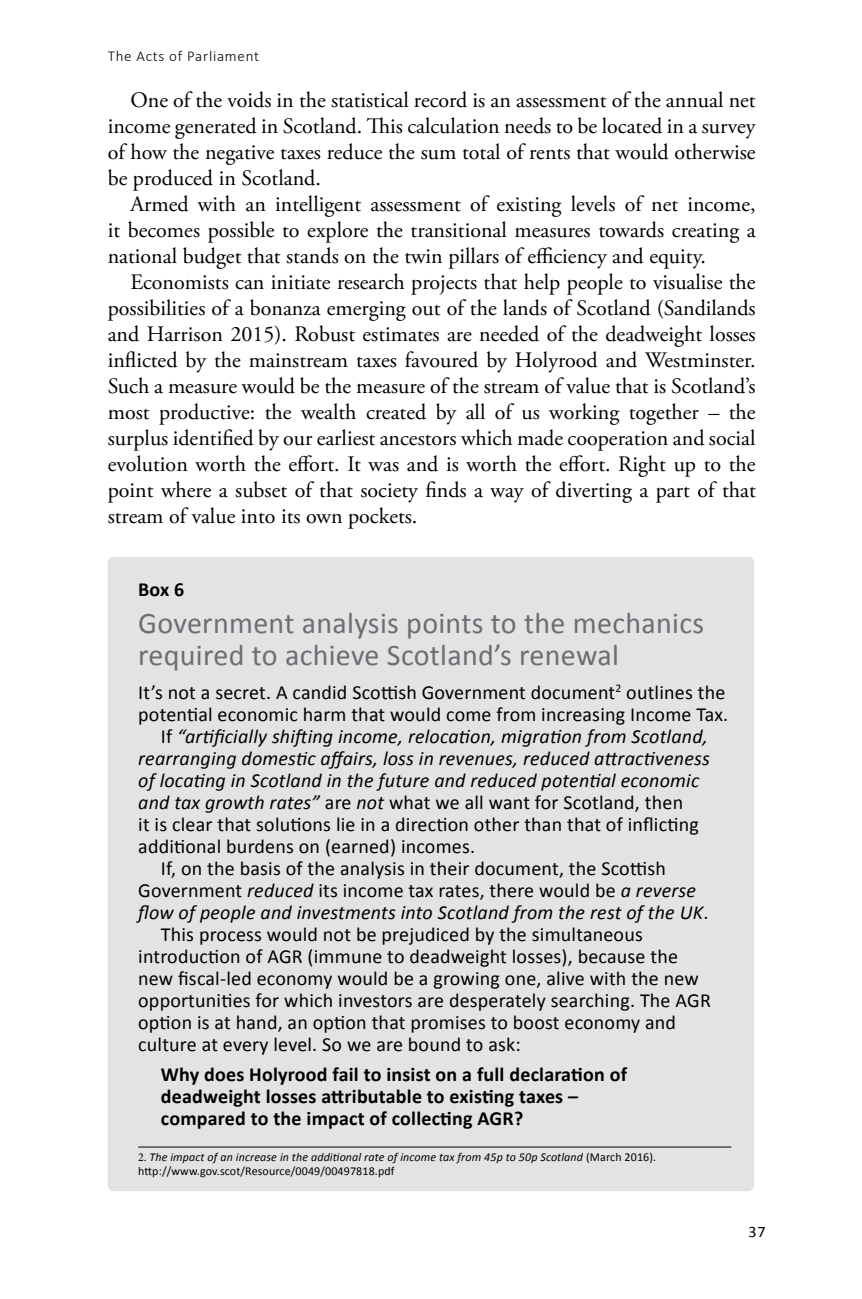
<style>
.page{position:relative;width:862px;height:1299px;background:#fff}
.page>*{position:absolute;margin:0;border:0;box-sizing:border-box;transform-origin:0 0}
.t1{font:30px/32px "Calibri";letter-spacing:.01em;color:#6d6e71}
.t2{font:22px/26px "Adobe Garamond Pro";color:#000;text-align:justify}
.t3{font:20px/22px "Calibri";letter-spacing:.01em;color:#000}
.t4{font:italic 20px/22px "Calibri";letter-spacing:.01em;color:#000}
.t5{font:700 20px/22px "Calibri";letter-spacing:.01em;color:#000}
.t6{font:16px "Calibri";color:#000}
.t7{font:300 15px "Calibri";letter-spacing:.05em;color:#000}
.t8{font:italic 12px/14px "Calibri";letter-spacing:.01em;color:#000}
.s1{font-style:normal}
.s2{font-style:italic}
.s3{font-family:"Minion Pro";font-style:normal}
</style>
<div class="page">
<div style="left:108px;top:557px;width:646px;height:634px;background:#e2e3e4;border-radius:6px"></div>
<hr style="left:138px;top:1146px;width:593px;height:1px;background:#000">
<p class="t7" style="left:108px;top:46px;width:153px">The Acts of Parliament</p>
<p class="t2" style="left:108px;top:87px;width:649px;text-indent:23px">One of the voids in the statistical record is an assessment of the annual net income generated in Scotland. This calculation needs to be located in a survey of how the negative taxes reduce the sum total of rents that would otherwise be produced in Scotland.</p>
<p class="t2" style="left:108px;top:191px;width:649px;text-indent:23px">Armed with an intelligent assessment of existing levels of net income, it becomes possible to explore the transitional measures towards creating a national budget that stands on the twin pillars of efficiency and equity.</p>
<p class="t2" style="left:108px;top:269px;width:649px;text-indent:23px">Economists can initiate research projects that help people to visualise the possibilities of a bonanza emerging out of the lands of Scotland (Sandilands and Harrison 2015). Robust estimates are needed of the deadweight losses inflicted by the mainstream taxes favoured by Holyrood and Westminster.<br>Such a measure would be the measure of the stream of value that is Scotland’s most productive: the wealth created by all of us working together – the surplus identified by our earliest ancestors which made cooperation and social evolution worth the effort. It was and is worth the effort. Right up to the point where a subset of that society finds a way of diverting a part of that stream of value into its own pockets.</p>
<p class="t5" style="left:138px;top:578px;width:48px">Box 6</p>
<p class="t1" style="left:138px;top:607px;width:567px">Government analysis points to the mechanics required to achieve Scotland’s renewal</p>
<p class="t3" style="left:138px;top:681px;width:591px">It’s not a secret. A candid Scottish Government document<sup>2</sup> outlines the potential economic harm that would come from increasing Income Tax.</p>
<p class="t4" style="left:138px;top:724px;width:573px;text-indent:23px"><span class="s1">If</span> “artificially shifting income, relocation, migration from Scotland, rearranging domestic affairs, loss in revenues, reduced attractiveness of locating in Scotland in the future and reduced potential economic and tax growth rates” <span class="s1">are</span> not <span class="s1">what we all want for Scotland, then<br>it is clear that solutions lie in a direction other than that of inflicting additional burdens on (earned) incomes.</span></p>
<p class="t3" style="left:138px;top:857px;width:572px;text-indent:23px">If, on the basis of the analysis in their document, the Scottish<br>Government <span class="s2">reduced</span> its income tax rates, there would be <span class="s2">a reverse flow of people and investments into Scotland from the rest of the UK</span>.</p>
<p class="t3" style="left:138px;top:923px;width:574px;text-indent:23px">This process would not be prejudiced by the simultaneous introduction of AGR (immune to deadweight losses), because the new fiscal-led economy would be a growing one, alive with the new opportunities for which investors are desperately searching. The AGR option is at hand, an option that promises to boost economy and culture at every level. So we are bound to ask:</p>
<p class="t5" style="left:161px;top:1063px;width:467px">Why does Holyrood fail to insist on a full declaration of deadweight losses attributable to existing taxes – compared to the impact of collecting AGR?</p>
<p class="t8" style="left:138px;top:1149px;width:519px"><span class="s3">2.</span> The impact of an increase in the additional rate of income tax from 45p to 50p Scotland <span class="s1">(March 2016). http://www.gov.scot/Resource/0049/00497818.pdf</span></p>
<p class="t6" style="left:748px;top:1221px;width:19px">37</p>
</div>
